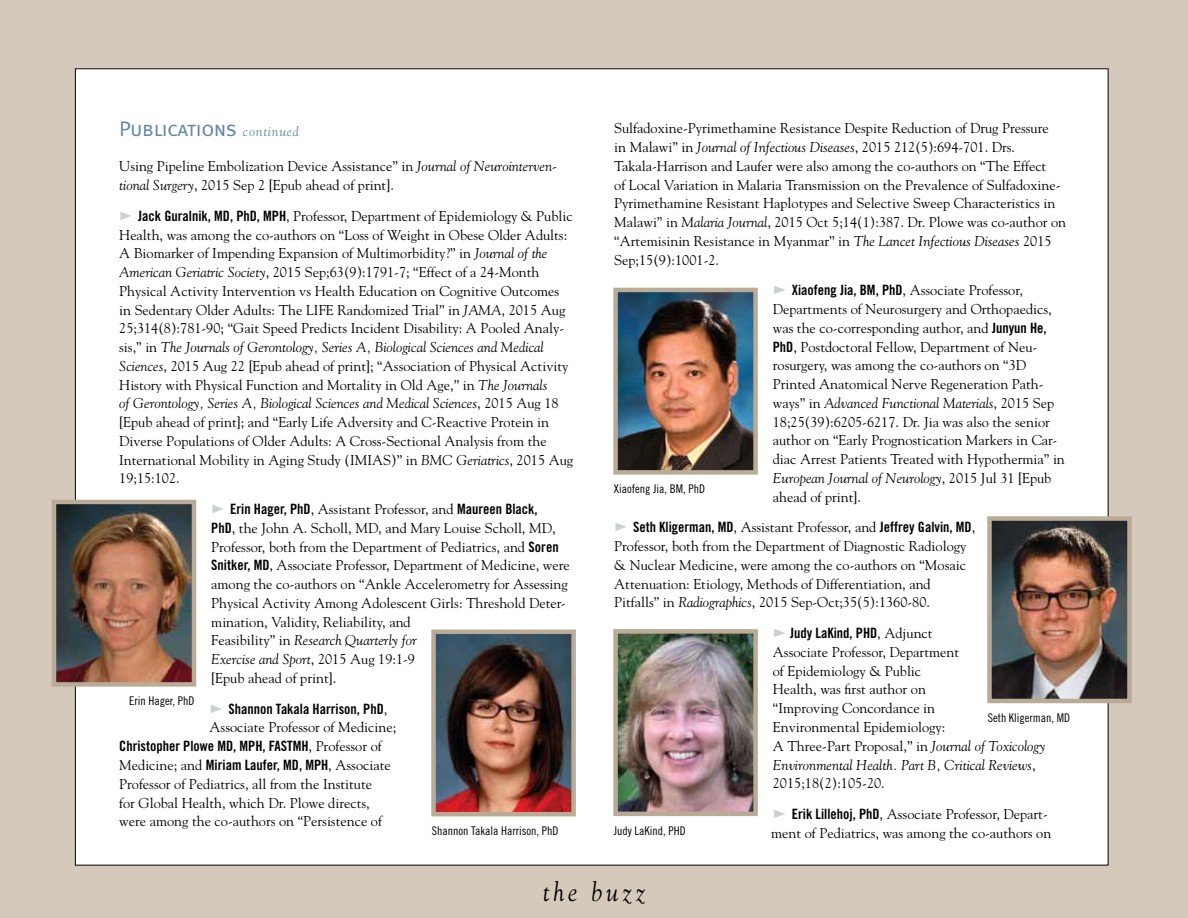
<style>
.page{position:relative;width:1188px;height:918px;background:#d4c9ba}
.page>*{position:absolute;margin:0;border:0;box-sizing:border-box;transform-origin:0 0}
.t1{font:italic 27px "Goudy";letter-spacing:.16em;color:#000;scale:.9 1}
.t2{font:21px "Meta Normal Caps";letter-spacing:-.025em;color:#5d87a1}
.t3{font:14.25px/18.8px "Goudy";color:#000}
.t4{font:14.25px "Trade Gothic Bold Cond Twenty";color:#000}
.t5{font:12px "Trade Gothic Cond Eighteen";color:#000}
.s1{font-family:"Goudy";font-style:italic;font-size:13.5px}
.s2{font-style:italic}
.s3{font-family:"Trade Gothic Bold Cond Twenty"}
.s4{font-family:"Goudy"}
</style>
<div class="page">
<div style="left:75px;top:69px;width:1033px;height:796px;background:#fff"></div>
<img style="left:57px;top:505px;width:134px;height:177px">
<div style="left:52px;top:500px;width:144px;height:187px;border:4px solid #b9ab96"></div>
<img style="left:436px;top:635px;width:135px;height:176px">
<div style="left:431px;top:630px;width:145px;height:186px;border:4px solid #b9ab96"></div>
<img style="left:618px;top:293px;width:135px;height:177px">
<div style="left:613px;top:288px;width:145px;height:187px;border:4px solid #b9ab96"></div>
<img style="left:992px;top:521px;width:135px;height:177px">
<div style="left:987px;top:516px;width:145px;height:187px;border:4px solid #b9ab96"></div>
<img style="left:618px;top:634px;width:135px;height:177px">
<div style="left:613px;top:629px;width:145px;height:187px;border:4px solid #b9ab96"></div>
<h2 class="t2" style="left:119px;top:116px;width:181px">Publications <span class="s1">continued</span></h2>
<p class="t3" style="left:119px;top:157px;width:439px">Using Pipeline Embolization Device Assistance” in <span class="s2">Journal of Neurointerven&shy;tional Surgery</span>, 2015 Sep 2 [Epub ahead of print].</p>
<p class="t3" style="left:119px;top:206px;width:456px;text-indent:19px"><span class="s3">Jack Guralnik, MD, PhD, MPH</span>, Professor, Department of Epidemiology &amp; Public Health, was among the co-authors on “Loss of Weight in Obese Older Adults:<br>A Biomarker of Impending Expansion of Multimorbidity?” in <span class="s2">Journal of the American Geriatric Society</span>, 2015 Sep;63(9):1791-7; “Effect of a 24-Month Physical Activity Intervention vs Health Education on Cognitive Outcomes in Sedentary Older Adults: The LIFE Randomized Trial” in <span class="s2">JAMA</span>, 2015 Aug 25;314(8):781-90; “Gait Speed Predicts Incident Disability: A Pooled Analy&shy;sis,” in <span class="s2">The Journals of Gerontology, Series A, Biological Sciences and Medical Sciences</span>, 2015 Aug 22 [Epub ahead of print]; “Association of Physical Activity History with Physical Function and Mortality in Old Age,” in <span class="s2">The Journals<br>of Gerontology, Series A, Biological Sciences and Medical Sciences</span>, 2015 Aug 18 [Epub ahead of print]; and “Early Life Adversity and C-Reactive Protein in Diverse Populations of Older Adults: A Cross-Sectional Analysis from the International Mobility in Aging Study (IMIAS)” in <span class="s2">BMC Geriatrics</span>, 2015 Aug 19;15:102.</p>
<p class="t4" style="left:230px;top:500px;width:309px">Erin Hager, PhD<span class="s4">, Assistant Professor, and</span> Maureen Black,</p>
<p class="t3" style="left:211px;top:518px;width:360px"><span class="s3">PhD</span>, the John A. Scholl, MD, and Mary Louise Scholl, MD, Professor, both from the Department of Pediatrics, and <span class="s3">Soren Snitker, MD</span>, Associate Professor, Department of Medicine, were among the co-authors on “Ankle Accelerometry for Assessing Physical Activity Among Adolescent Girls: Threshold Deter&shy;mination, Validity, Reliability, and<br>Feasibility” in <span class="s2">Research Quarterly for<br>Exercise and Sport</span>, 2015 Aug 19:1-9<br>[Epub ahead of print].</p>
<p class="t4" style="left:229px;top:700px;width:160px">Shannon Takala Harrison, PhD<span class="s4">,</span></p>
<p class="t3" style="left:210px;top:718px;width:188px">Associate Professor of Medicine;</p>
<p class="t4" style="left:119px;top:738px;width:264px">Christopher Plowe MD, MPH, FASTMH<span class="s4">, Professor of</span></p>
<p class="t3" style="left:119px;top:755px;width:273px">Medicine; and <span class="s3">Miriam Laufer, MD, MPH</span>, Associate Professor of Pediatrics, all from the Institute for Global Health, which Dr. Plowe directs, were among the co-authors on “Persistence of</p>
<p class="t5" style="left:129px;top:694px;width:67px">Erin Hager, PhD</p>
<p class="t5" style="left:432px;top:824px;width:128px">Shannon Takala Harrison, PhD</p>
<p class="t3" style="left:614px;top:119px;width:453px">Sulfadoxine-Pyrimethamine Resistance Despite Reduction of Drug Pressure<br>in Malawi” in <span class="s2">Journal of Infectious Diseases</span>, 2015 212(5):694-701. Drs.<br>Takala-Harrison and Laufer were also among the co-authors on “The Effect<br>of Local Variation in Malaria Transmission on the Prevalence of Sulfadoxine-Pyrimethamine Resistant Haplotypes and Selective Sweep Characteristics in Malawi” in <span class="s2">Malaria Journal</span>, 2015 Oct 5;14(1):387. Dr. Plowe was co-author on “Artemisinin Resistance in Myanmar” in <span class="s2">The Lancet Infectious Diseases</span> 2015<br>Sep;15(9):1001-2.</p>
<p class="t3" style="left:773px;top:281px;width:294px;text-indent:19px"><span class="s3">Xiaofeng Jia, BM, PhD</span>, Associate Professor, Departments of Neurosurgery and Orthopaedics, was the co-corresponding author, and <span class="s3">Junyun He, PhD</span>, Postdoctoral Fellow, Department of Neu&shy;rosurgery, was among the co-authors on “3D Printed Anatomical Nerve Regeneration Path&shy;ways” in <span class="s2">Advanced Functional Materials</span>, 2015 Sep 18;25(39):6205-6217. Dr. Jia was also the senior author on “Early Prognostication Markers in Car&shy;diac Arrest Patients Treated with Hypothermia” in <span class="s2">European Journal of Neurology</span>, 2015 Jul 31 [Epub ahead of print].</p>
<p class="t4" style="left:633px;top:519px;width:344px">Seth Kligerman, MD<span class="s4">, Assistant Professor, and</span> Jeffrey Galvin, MD<span class="s4">,</span></p>
<p class="t3" style="left:614px;top:536px;width:354px">Professor, both from the Department of Diagnostic Radiology &amp; Nuclear Medicine, were among the co-authors on “Mosaic Attenuation: Etiology, Methods of Differentiation, and Pitfalls” in <span class="s2">Radiographics</span>, 2015 Sep-Oct;35(5):1360-80.</p>
<p class="t4" style="left:790px;top:624px;width:144px">Judy LaKind, PHD<span class="s4">, Adjunct</span></p>
<p class="t3" style="left:773px;top:642px;width:274px">Associate Professor, Department<br>of Epidemiology &amp; Public<br>Health, was first author on<br>“Improving Concordance in<br>Environmental Epidemiology:<br>A Three-Part Proposal,” in <span class="s2">Journal of Toxicology Environmental Health. Part B, Critical Reviews</span>, 2015;18(2):105-20.</p>
<p class="t3" style="left:771px;top:804px;width:282px;text-align:right"><span class="s3">Erik Lillehoj, PhD</span>, Associate Professor, Depart&shy;ment of Pediatrics, was among the co-authors on</p>
<p class="t5" style="left:614px;top:482px;width:93px">Xiaofeng Jia, BM, PhD</p>
<p class="t5" style="left:988px;top:710px;width:84px">Seth Kligerman, MD</p>
<p class="t5" style="left:614px;top:823px;width:73px">Judy LaKind, PHD</p>
<h1 class="t1" style="left:543px;top:875px;width:115px">the buzz</h1>
</div>
